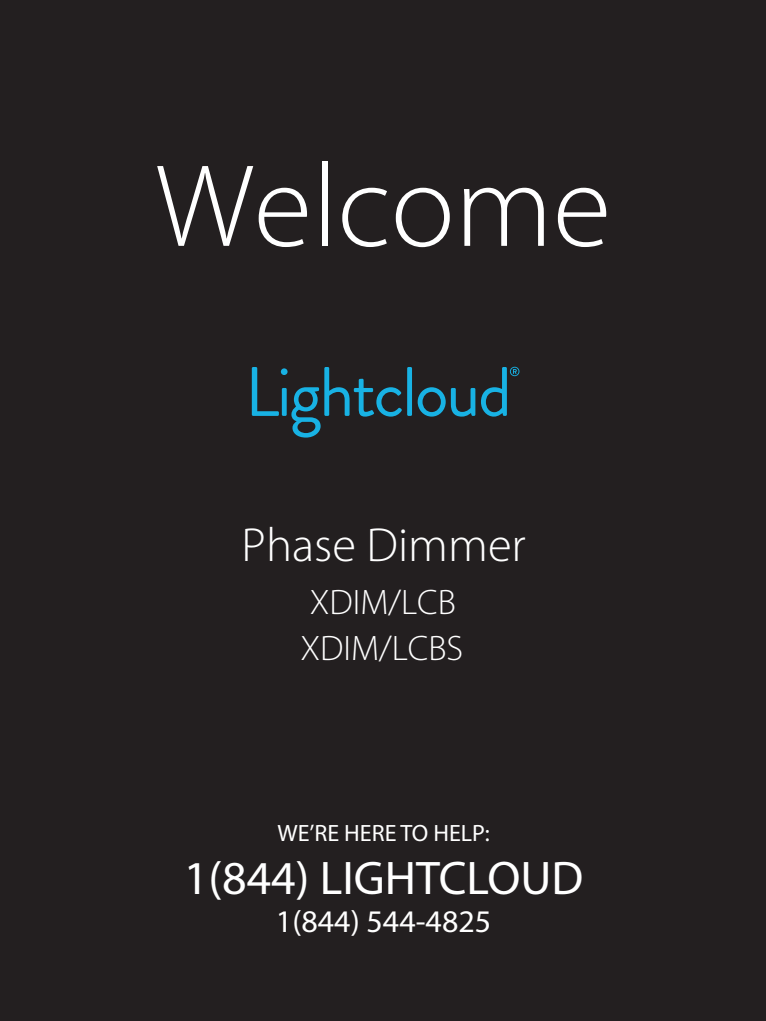
<style>
.page{position:relative;width:766px;height:1021px;background:#fff}
.page>*{position:absolute;margin:0;border:0;box-sizing:border-box;transform-origin:0 0}
.t1{font:300 118.4px "Myriad Pro";color:#fff}
.t2{font:70px "Brandon Grotesque";letter-spacing:-.035em;color:#18b2e4}
.t3{font:300 48px "Myriad Pro";color:#fff}
.t4{font:47.2px "Myriad Pro";color:#fff}
.t5{font:300 35.6px/45.6px "Myriad Pro";color:#fff}
.t6{font:31.6px "Myriad Pro";color:#fff}
.t7{font:23.6px "Myriad Pro";color:#fff}
</style>
<div class="page">
<div style="left:0;top:0;width:765px;height:1020px;background:#231f20"></div>
<svg style="left:509px;top:367px;width:10px;height:9px"></svg>
<h1 class="t1" style="left:155px;top:141px;width:457px">Welcome</h1>
<h2 class="t2" style="left:244px;top:343px;width:269px">Lightcloud</h2>
<h3 class="t3" style="left:241px;top:518px;width:286px">Phase Dimmer</h3>
<p class="t5" style="left:300px;top:580px;width:164px">XDIM/LCB<br>XDIM/LCBS</p>
<p class="t7" style="left:277px;top:818px;width:214px">WE’RE HERE TO HELP:</p>
<h3 class="t4" style="left:184px;top:848px;width:401px">1(844) LIGHTCLOUD</h3>
<p class="t6" style="left:276px;top:901px;width:217px">1(844) 544-4825</p>
</div>
